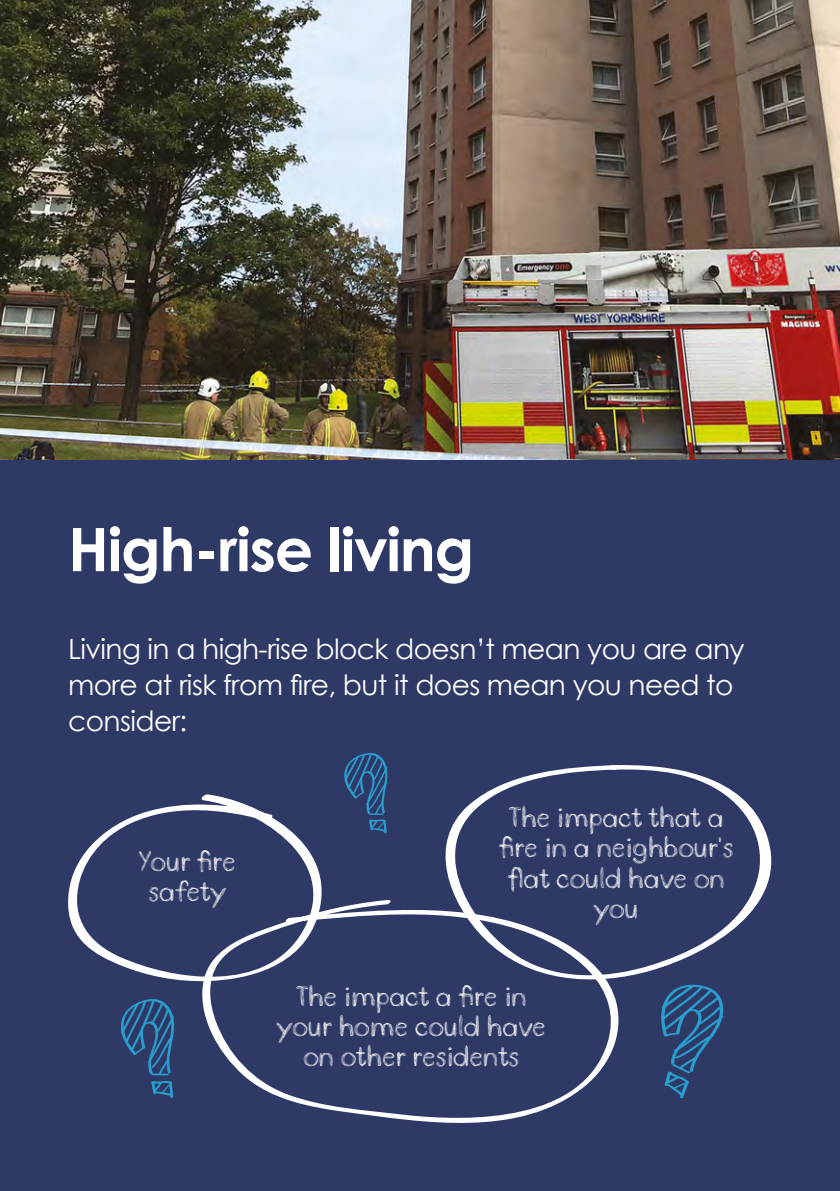
<style>
.page{position:relative;width:840px;height:1191px;background:#fff}
.page>*{position:absolute;margin:0;border:0;box-sizing:border-box;transform-origin:0 0}
.t1{font:700 60px "Century Gothic";letter-spacing:-.02em;color:#fff}
.t2{font:28px/30.2px "Doodle Pen";letter-spacing:-.03em;color:#fff;text-align:center}
.Intro_text{font:28px/36px "Century Gothic";letter-spacing:-.02em;color:#fff}
</style>
<div class="page">
<div style="left:0;top:0;width:839px;height:1191px;background:#2e3966"></div>
<hr style="left:839px;top:0;width:1px;height:1191px;background:#dfebf6">
<img style="left:0;top:0;width:839px;height:459px">
<svg style="left:68px;top:794px;width:254px;height:187px"></svg>
<svg style="left:196px;top:897px;width:423px;height:226px"></svg>
<svg style="left:425px;top:765px;width:347px;height:222px"></svg>
<svg style="left:344px;top:753px;width:44px;height:81px"></svg>
<svg style="left:658px;top:983px;width:66px;height:115px"></svg>
<svg style="left:121px;top:999px;width:54px;height:99px"></svg>
<h1 class="t1" style="left:68px;top:504px;width:407px">High-rise living</h1>
<p class="Intro_text" style="left:68px;top:631px;width:677px">Living in a high-rise block doesn’t mean you are any more at risk from fire, but it does mean you need to consider:</p>
<p class="t2" style="left:138px;top:848px;width:99px">Your fire safety</p>
<p class="t2" style="left:498px;top:805px;width:237px">The impact that a fire in a neighbour’s flat could have on you</p>
<p class="t2" style="left:276px;top:983px;width:271px">The impact a fire in your home could have on other residents</p>
</div>
